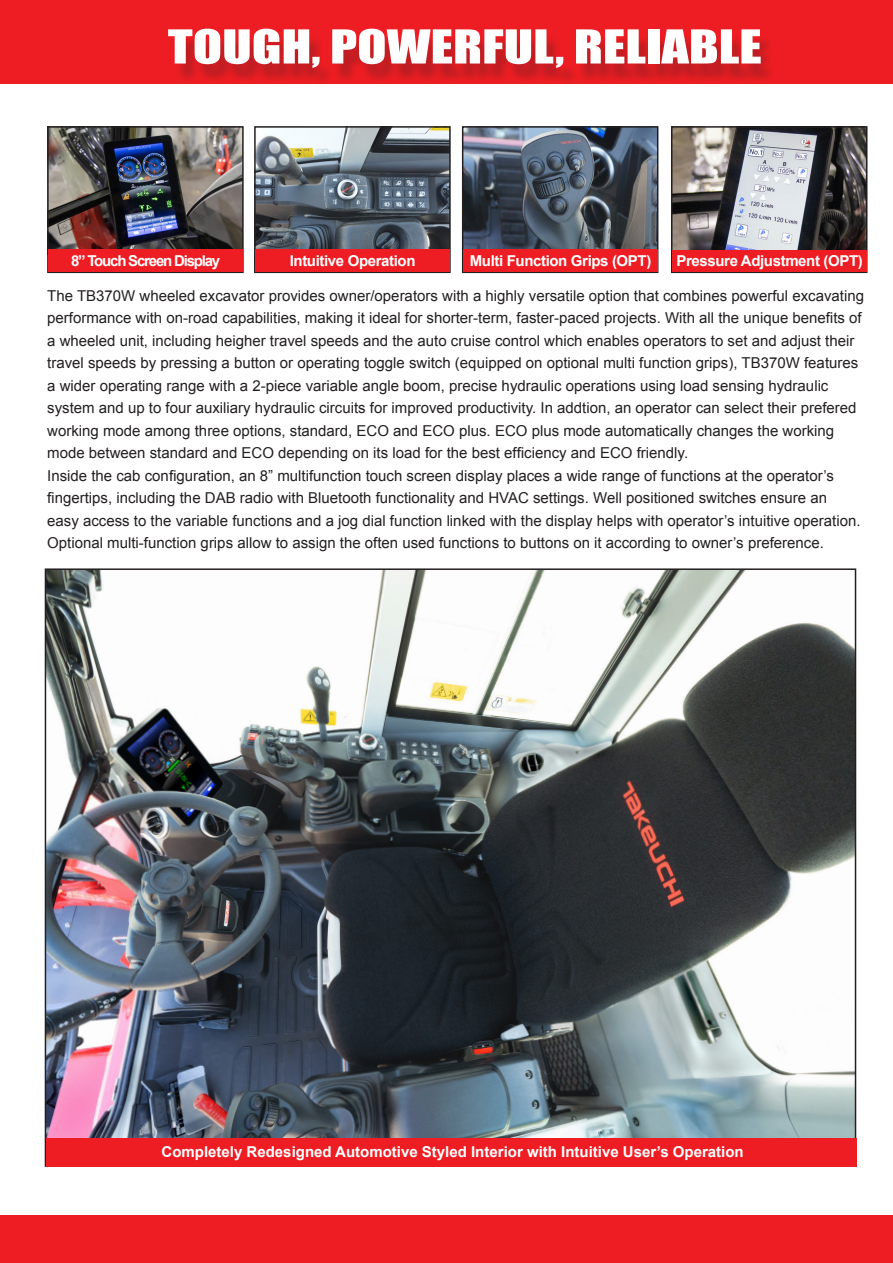
<style>
.page{position:relative;width:893px;height:1263px;background:#fff}
.page>*{position:absolute;margin:0;border:0;box-sizing:border-box;transform-origin:0 0}
.t1{font:43.2px "Impact";color:#fff;scale:1.25 1}
.Body_Copy_Paragraph{font:15px/22.5px "Arial";color:#231f20}
.t2{font:700 15px "Arial";color:#fff}
.t3{font:700 15px "Arial";letter-spacing:-.025em;color:#fff}
.t4{font:700 15px "Arial";letter-spacing:-.08em;color:#fff}
</style>
<div class="page">
<img style="left:50px;top:129px;width:191px;height:121px">
<div style="left:0;top:0;width:893px;height:84px;background:#ee1d23"></div>
<div style="left:168px;top:34px;width:608px;height:54px;background:#231f20;opacity:.25"></div>
<div style="left:0;top:1215px;width:893px;height:48px;background:#ee1d23"></div>
<img style="left:48px;top:571px;width:805px;height:567px">
<div style="left:46px;top:1138px;width:810px;height:29px;background:#ee1d23"></div>
<img style="left:257px;top:129px;width:191px;height:121px">
<div style="left:254px;top:126px;width:197px;height:147px;border:2px solid #231f20"></div>
<div style="left:255px;top:250px;width:195px;height:22px;background:#ee1d23"></div>
<img style="left:465px;top:129px;width:190px;height:121px">
<div style="left:462px;top:126px;width:196px;height:147px;border:2px solid #231f20"></div>
<div style="left:463px;top:250px;width:195px;height:22px;background:#ee1d23"></div>
<div style="left:47px;top:126px;width:197px;height:147px;border:2px solid #231f20"></div>
<div style="left:48px;top:250px;width:195px;height:22px;background:#ee1d23"></div>
<img style="left:674px;top:129px;width:190px;height:121px">
<div style="left:671px;top:126px;width:196px;height:147px;border:2px solid #231f20"></div>
<div style="left:672px;top:250px;width:195px;height:22px;background:#ee1d23"></div>
<p class="t1" style="left:168px;top:13px;width:477px">TOUGH, POWERFUL, RELIABLE</p>
<p class="t4" style="left:71px;top:251px;width:151px">8” Touch Screen Display</p>
<p class="t3" style="left:290px;top:251px;width:127px">Intuitive Operation</p>
<p class="t3" style="left:470px;top:251px;width:183px">Multi Function Grips (OPT)</p>
<p class="t3" style="left:676px;top:251px;width:188px">Pressure Adjustment (OPT)</p>
<p class="Body_Copy_Paragraph" style="left:47px;top:284px;width:818px">The TB370W wheeled excavator provides owner/operators with a highly versatile option that combines powerful excavating performance with on-road capabilities, making it ideal for shorter-term, faster-paced projects. With all the unique benefits of a wheeled unit, including heigher travel speeds and the auto cruise control which enables operators to set and adjust their travel speeds by pressing a button or operating toggle switch (equipped on optional multi function grips), TB370W features a wider operating range with a 2-piece variable angle boom, precise hydraulic operations using load sensing hydraulic system and up to four auxiliary hydraulic circuits for improved productivity. In addtion, an operator can select their prefered working mode among three options, standard, ECO and ECO plus. ECO plus mode automatically changes the working mode between standard and ECO depending on its load for the best efficiency and ECO friendly.</p>
<p class="Body_Copy_Paragraph" style="left:47px;top:464px;width:815px">Inside the cab configuration, an 8” multifunction touch screen display places a wide range of functions at the operator’s fingertips, including the DAB radio with Bluetooth functionality and HVAC settings. Well positioned switches ensure an easy access to the variable functions and a jog dial function linked with the display helps with operator’s intuitive operation.<br>Optional multi-function grips allow to assign the often used functions to buttons on it according to owner’s preference.</p>
<p class="t2" style="left:162px;top:1142px;width:584px">Completely Redesigned Automotive Styled Interior with Intuitive User’s Operation</p>
</div>
